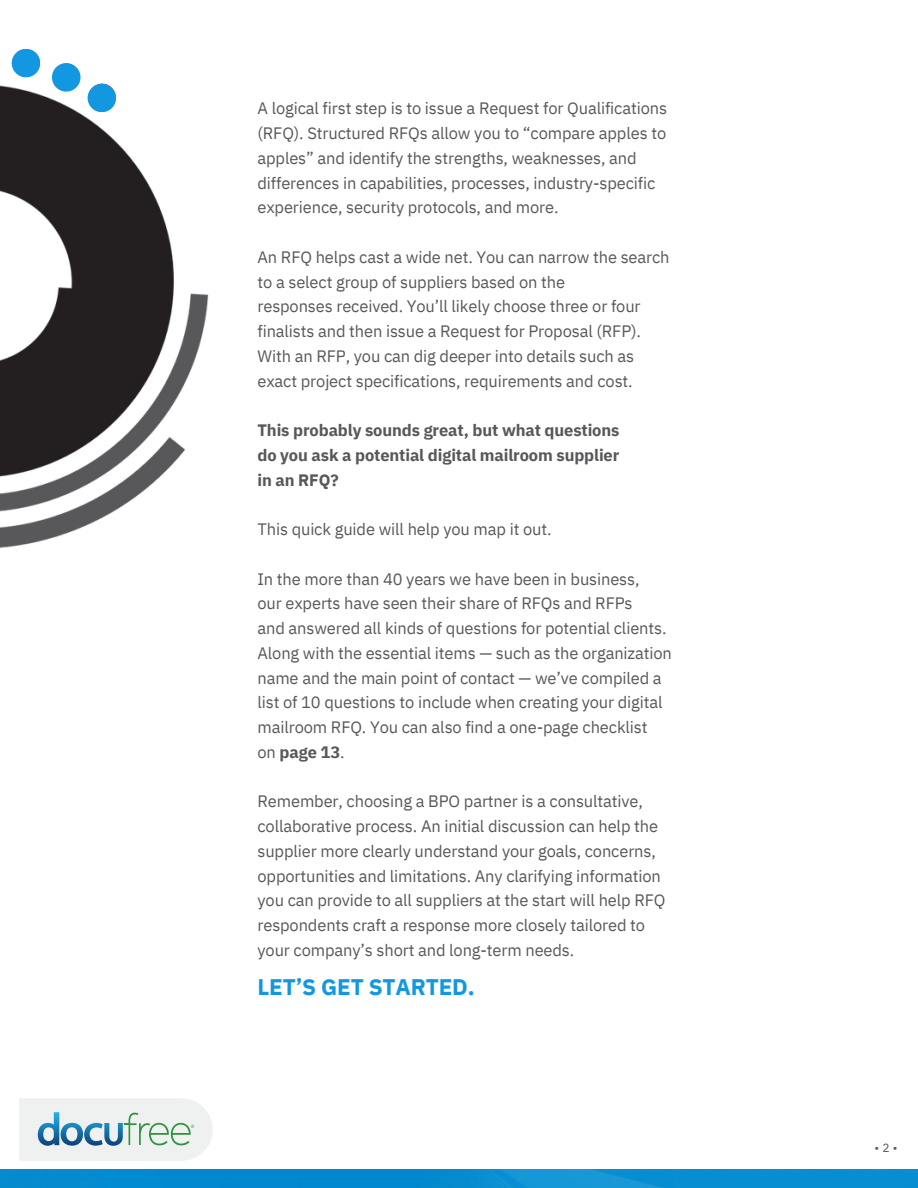
<style>
.page{position:relative;width:918px;height:1188px;background:#fff}
.page>*{position:absolute;margin:0;border:0;box-sizing:border-box;transform-origin:0 0}
.t1{font:700 22.5px "IBM Plex Sans";letter-spacing:-.01em;color:#1297e0}
.t2{font:16.5px/24.8px "IBM Plex Sans";letter-spacing:-.01em;color:#58585a}
.t3{font:700 16.5px "IBM Plex Sans";letter-spacing:-.01em;color:#58585a}
.t4{font:12px "IBM Plex Sans";color:#58585a}
.s1{font-weight:400}
</style>
<div class="page">
<img style="left:0;top:1169px;width:918px;height:1px">
<img style="left:0;top:1170px;width:918px;height:18px">
<svg style="left:19px;top:1098px;width:194px;height:63px"></svg>
<img style="left:0;top:49px;width:209px;height:500px">
<div style="left:88px;top:84px;width:28px;height:28px;background:#1297e0;border-radius:50%"></div>
<div style="left:52px;top:63px;width:29px;height:29px;background:#1297e0;border-radius:50%"></div>
<div style="left:12px;top:49px;width:28px;height:28px;background:#1297e0;border-radius:50%"></div>
<p class="t2" style="left:257px;top:96px;width:411px">A logical first step is to issue a Request for Qualifications (RFQ). Structured RFQs allow you to “compare apples to apples” and identify the strengths, weaknesses, and differences in capabilities, processes, industry-specific experience, security protocols, and more.</p>
<p class="t2" style="left:257px;top:244px;width:414px">An RFQ helps cast a wide net. You can narrow the search to a select group of suppliers based on the</p>
<p class="t2" style="left:257px;top:294px;width:385px">responses received. You’ll likely choose three or four</p>
<p class="t2" style="left:257px;top:318px;width:385px">finalists and then issue a Request for Proposal (RFP).</p>
<p class="t2" style="left:257px;top:343px;width:378px">With an RFP, you can dig deeper into details such as</p>
<p class="t2" style="left:257px;top:368px;width:377px">exact project specifications, requirements and cost.</p>
<p class="t3" style="left:257px;top:419px;width:363px">This probably sounds great, but what questions</p>
<p class="t3" style="left:257px;top:444px;width:363px">do you ask a potential digital mailroom supplier</p>
<p class="t3" style="left:257px;top:469px;width:83px">in an RFQ?</p>
<p class="t2" style="left:257px;top:516px;width:296px">This quick guide will help you map it out.</p>
<p class="t2" style="left:257px;top:566px;width:384px">In the more than 40 years we have been in business,</p>
<p class="t2" style="left:257px;top:591px;width:377px">our experts have seen their share of RFQs and RFPs</p>
<p class="t2" style="left:257px;top:615px;width:416px">and answered all kinds of questions for potential clients.<br>Along with the essential items — such as the organization</p>
<p class="t2" style="left:257px;top:665px;width:406px">name and the main point of contact — we’ve compiled a</p>
<p class="t2" style="left:257px;top:690px;width:407px">list of 10 questions to include when creating your digital</p>
<p class="t2" style="left:257px;top:714px;width:392px">mailroom RFQ. You can also find a one-page checklist</p>
<p class="t3" style="left:257px;top:741px;width:89px"><span class="s1">on</span> page 13<span class="s1">.</span></p>
<p class="t2" style="left:257px;top:789px;width:387px">Remember, choosing a BPO partner is a consultative,</p>
<p class="t2" style="left:257px;top:813px;width:402px">collaborative process. An initial discussion can help the</p>
<p class="t2" style="left:257px;top:838px;width:400px">supplier more clearly understand your goals, concerns,</p>
<p class="t2" style="left:257px;top:863px;width:405px">opportunities and limitations. Any clarifying information</p>
<p class="t2" style="left:257px;top:888px;width:410px">you can provide to all suppliers at the start will help RFQ</p>
<p class="t2" style="left:257px;top:912px;width:389px">respondents craft a response more closely tailored to</p>
<p class="t2" style="left:257px;top:937px;width:318px">your company’s short and long-term needs.</p>
<p class="t1" style="left:257px;top:972px;width:219px">LET’S GET STARTED.</p>
<p class="t4" style="left:875px;top:1140px;width:25px">•2•</p>
</div>
